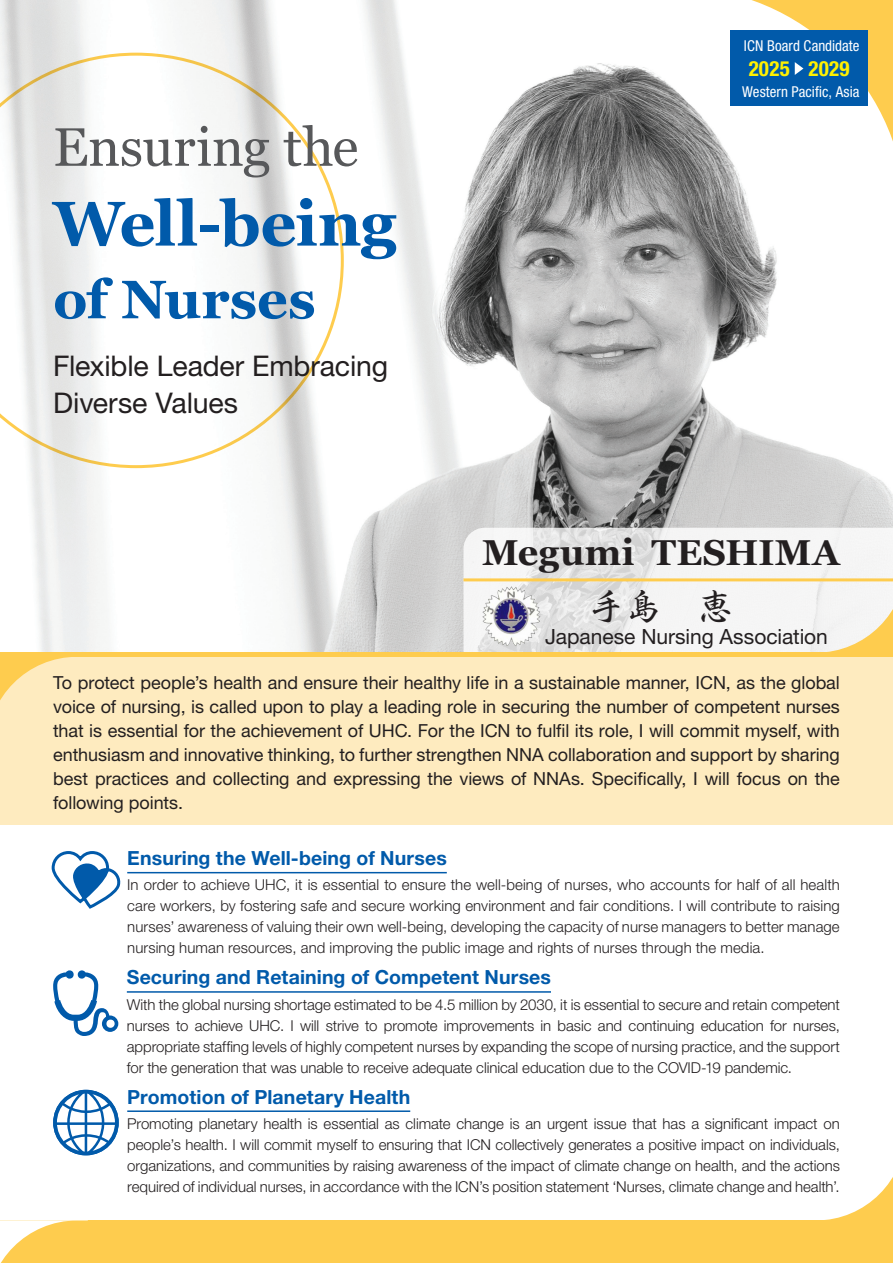
<style>
.page{position:relative;width:893px;height:1263px;background:#fff}
.page>*{position:absolute;margin:0;border:0;box-sizing:border-box;transform-origin:0 0}
.t1{font:700 63px "Georgia";letter-spacing:-.015em;color:#015aaa}
.t2{font:54px "Georgia";letter-spacing:-.005em;color:#57585a}
.t3{font:700 54px "Georgia";letter-spacing:-.005em;color:#015aaa}
.t4{font:700 36px "Georgia";letter-spacing:.01em;color:#231f20}
.t5{font:36px "Hira Gyo Std W4";color:#231f20}
.t6{font:28.5px/37px "Helvetica Neue LT Std";letter-spacing:-.005em;color:#231f20}
.t7{font:21px "Helvetica Neue LT Std";letter-spacing:-.005em;color:#231f20}
.t8{font:700 condensed 21px "Helvetica Neue LT Std";letter-spacing:.01em;color:#fff101}
.t9{font:700 19.5px "Helvetica Neue LT Std";letter-spacing:.005em;color:#015aaa}
.t10{font:18px/24px "Helvetica Neue LT Std";letter-spacing:-.005em;color:#231f20;text-align:justify}
.t11{font:300 15px/21px "Helvetica Neue LT Std";letter-spacing:-.005em;color:#231f20;text-align:justify}
.t12{font:condensed 15px "Helvetica Neue LT Std";letter-spacing:.005em;color:#fff}
</style>
<div class="page">
<div style="left:0;top:655px;width:893px;height:169px;background:#feebbf"></div>
<div style="left:0;top:1220px;width:893px;height:43px;background:#fecc4e"></div>
<svg style="left:0;top:1220px;width:77px;height:43px"></svg>
<svg style="left:825px;top:1177px;width:68px;height:43px"></svg>
<img style="left:0;top:0;width:893px;height:652px">
<svg style="left:463px;top:528px;width:430px;height:124px;fill:#f5f5f5"></svg>
<hr style="left:463px;top:578px;width:430px;height:3px;background:#fecc4e">
<svg style="left:0;top:53px;width:344px;height:415px"></svg>
<svg style="left:676px;top:0;width:217px;height:217px"></svg>
<div style="left:730px;top:30px;width:138px;height:76px;background:#015aaa"></div>
<svg style="left:795px;top:62px;width:8px;height:13px"></svg>
<hr style="left:127px;top:872px;width:320px;height:1px;background:#015aaa">
<hr style="left:127px;top:991px;width:424px;height:2px;background:#015aaa">
<hr style="left:127px;top:1110px;width:283px;height:2px;background:#015aaa">
<svg style="left:51px;top:851px;width:69px;height:58px"></svg>
<svg style="left:53px;top:970px;width:65px;height:66px"></svg>
<svg style="left:53px;top:1090px;width:66px;height:65px"></svg>
<div style="left:0;top:652px;width:893px;height:5px;background:#fecc4e"></div>
<svg style="left:0;top:657px;width:70px;height:43px"></svg>
<svg style="left:816px;top:563px;width:77px;height:89px"></svg>
<img style="left:482px;top:587px;width:59px;height:59px">
<h2 class="t2" style="left:53px;top:108px;width:307px">Ensuring the</h2>
<h1 class="t1" style="left:53px;top:176px;width:345px">Well-being</h1>
<h2 class="t3" style="left:53px;top:259px;width:264px">of Nurses</h2>
<h3 class="t6" style="left:53px;top:346px;width:336px">Flexible Leader Embracing<br>Diverse Values</h3>
<p class="t12" style="left:744px;top:37px;width:117px">ICN Board Candidate</p>
<h3 class="t8" style="left:808px;top:56px;width:43px">2029</h3>
<h3 class="t8" style="left:749px;top:56px;width:43px">2025</h3>
<p class="t12" style="left:742px;top:83px;width:119px">Western Pacific, Asia</p>
<h3 class="t4" style="left:482px;top:525px;width:154px">Megumi</h3>
<h3 class="t5" style="left:589px;top:580px;width:145px">手島　恵</h3>
<h3 class="t7" style="left:545px;top:624px;width:284px">Japanese Nursing Association</h3>
<h3 class="t4" style="left:651px;top:525px;width:190px">TESHIMA</h3>
<p class="t10" style="left:53px;top:670px;width:788px">To protect people s’ health and ensure their healthy life in a sustainable manner, ICN, as the global voice of nursing is, called upon to play a leading role in securing the number of competent nurses that is essential for the achievement of UHC. For the ICN to fulfil its role I, will commit myself, with enthusiasm and innovative thinking to, further strengthen NNA collaboration and support by sharing best practices and collecting and expressing the views of NNAs. Specifically I, will focus on the following points.</p>
<h3 class="t9" style="left:127px;top:846px;width:321px">Ensuring the Well-being of Nurses</h3>
<p class="t11" style="left:127px;top:874px;width:714px">In order to achieve UHC isit, essential to ensure the well-being of nurses, who accounts for half of all health care workers, by fostering safe and secure working environment and fair conditions I. will contribute to raising nurses’ awareness of valuing their own well-being, developing the capacity of nurse managers to better manage nursing human resources, and improving the public image and rights of nurses through the media.</p>
<h3 class="t9" style="left:127px;top:965px;width:426px">Securing and Retaining of Competent Nurses</h3>
<p class="t11" style="left:127px;top:993px;width:714px">With the global nursing shortage estimated to be 4.5 million by 2030, isit essential to secure and retain competent nurses to achieve UHC I. will strive to promote improvements in basic and continuing education for nurses, appropriate staffing levels of highly competent nurses by expanding the scope of nursing practice, and the support for the generation that was unable to receive adequate clinical education due to the COVID-19 pandemic.</p>
<h3 class="t9" style="left:127px;top:1085px;width:284px">Promotion of Planetary Health</h3>
<p class="t11" style="left:127px;top:1113px;width:714px">Promoting planetary health is essential as climate change is an urgent issue that has a significant impact on people s’ health I. will commit myself to ensuring that ICN collectively generates a positive impact on individuals, organizations, and communities by raising awareness of the impact of climate change on health, and the actions required of individual nurses in, accordance with the ICN s’ position statement ‘Nurses, climate change and health.‘</p>
</div>
